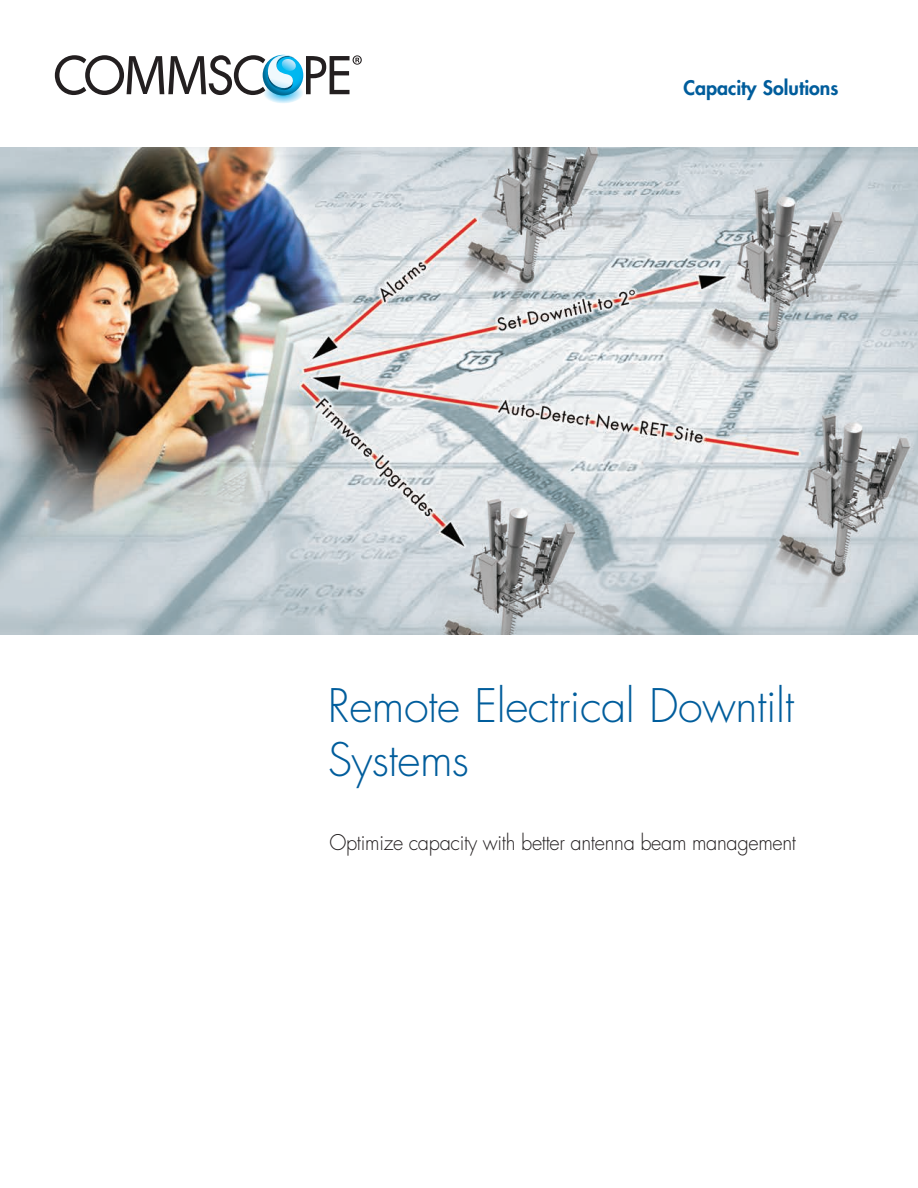
<style>
.page{position:relative;width:918px;height:1188px;background:#fff}
.page>*{position:absolute;margin:0;border:0;box-sizing:border-box;transform-origin:0 0}
.t1{font:300 45px/54px "Futura Std";letter-spacing:-.01em;color:#005d9c}
.t2{font:300 21px "Futura Std";letter-spacing:-.015em;color:#231f20;scale:.95 1}
.t3{font:800 19.5px "Futura Std";color:#005d9c}
</style>
<div class="page">
<img style="left:0;top:147px;width:918px;height:488px">
<svg style="left:55px;top:54px;width:307px;height:49px"></svg>
<p class="t3" style="left:683px;top:75px;width:157px">Capacity Solutions</p>
<h1 class="t1" style="left:328px;top:680px;width:468px">Remote Electrical Downtilt<br>Systems</h1>
<p class="t2" style="left:329px;top:829px;width:493px">Optimize capacity with better antenna beam management</p>
</div>
